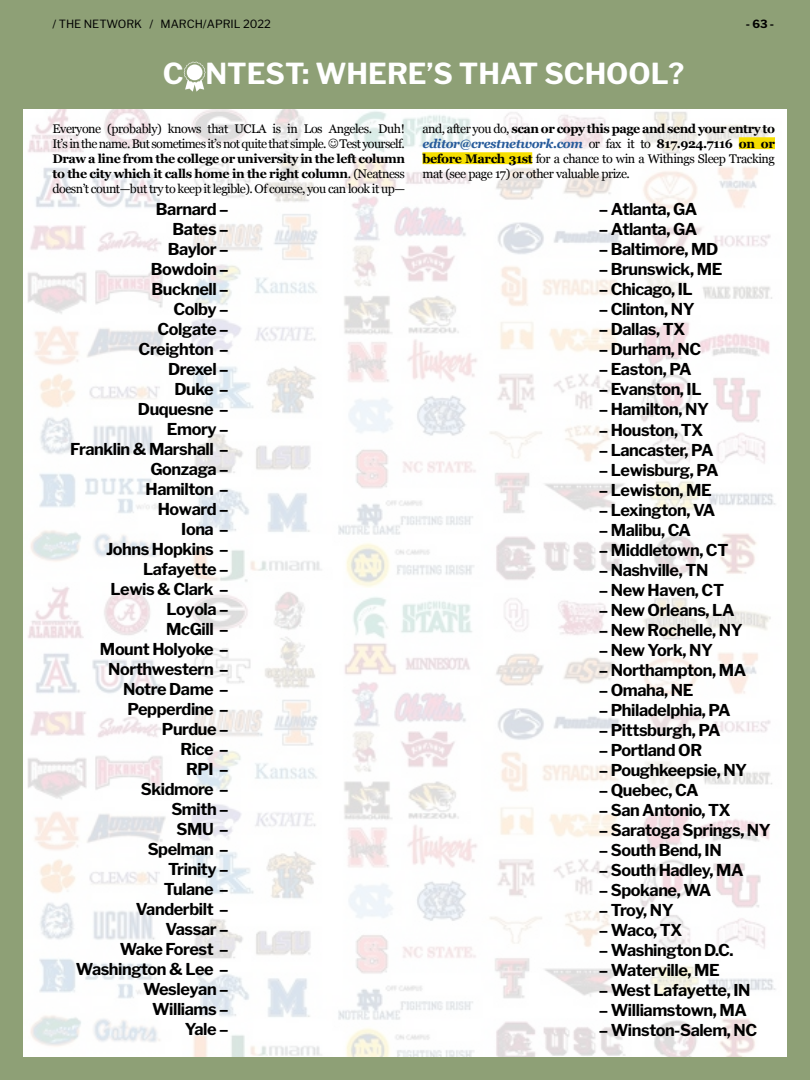
<style>
.page{position:relative;width:810px;height:1080px;background:#fff}
.page>*{position:absolute;margin:0;border:0;box-sizing:border-box;transform-origin:0 0}
.t1{font:700 28.75px "Libre Franklin";color:#fff}
.t2{font:700 16.25px/20px "Libre Franklin";letter-spacing:-.025em;color:#000;text-align:right}
.t3{font:12.5px/15px "Georgia";letter-spacing:-.035em;color:#000}
.t4{font:700 12.5px/15px "Georgia";letter-spacing:-.035em;color:#000;text-align:justify}
.t5{font:11.25px "Libre Franklin";color:#000}
.t6{font:700 11.25px "Libre Franklin";color:#000}
.s1{font-weight:700}
.s2{font-weight:700;font-style:italic;color:#275b9b}
.s3{font-weight:400}
</style>
<div class="page">
<img style="left:22px;top:108px;width:766px;height:474px">
<img style="left:22px;top:582px;width:766px;height:476px">
<div style="left:0;top:0;width:810px;height:108px;background:#8ea076"></div>
<div style="left:0;top:85px;width:22px;height:995px;background:#8ea076"></div>
<div style="left:11px;top:1058px;width:799px;height:22px;background:#8ea076"></div>
<div style="left:788px;top:85px;width:22px;height:995px;background:#8ea076"></div>
<svg style="left:184px;top:62px;width:21px;height:30px"></svg>
<div style="left:187px;top:65px;width:16px;height:15px;background:#fff;border-radius:50%"></div>
<div style="left:739px;top:137px;width:36px;height:12px;background:#f6df00"></div>
<div style="left:422px;top:152px;width:110px;height:12px;background:#f6df00"></div>
<svg style="left:329px;top:139px;width:9px;height:9px"></svg>
<p class="t5" style="left:52px;top:18px;width:220px">/ THE NETWORK / MARCH/APRIL 2022</p>
<p class="t6" style="left:746px;top:18px;width:30px">- 63 -</p>
<h1 class="t1" style="left:163px;top:56px;width:523px">C NTEST: WHERE’S THAT SCHOOL?</h1>
<p class="t3" style="left:422px;top:121px;width:354px;text-align:justify">and, after you do, <span class="s1">scan or copy this page and send your entry to </span><span class="s2">editor@crestnetwork.com</span> or fax it to <span class="s1">817.924.7116 on or before March 31st</span> for a chance to win a Withings Sleep Tracking mat (see page 17) or other valuable prize.</p>
<p class="t2" style="left:70px;top:199px;width:160px">Barnard –<br>Bates –<br>Baylor –<br>Bowdoin –<br>Bucknell –<br>Colby –<br>Colgate –<br>Creighton –<br>Drexel –<br>Duke –<br>Duquesne –<br>Emory –<br>Franklin &amp; Marshall –<br>Gonzaga –<br>Hamilton –<br>Howard –<br>Iona –<br>Johns Hopkins –<br>Lafayette –<br>Lewis &amp; Clark –<br>Loyola –<br>McGill –<br>Mount Holyoke –<br>Northwestern –<br>Notre Dame –<br>Pepperdine –<br>Purdue –<br>Rice –<br>RPI –<br>Skidmore –<br>Smith –<br>SMU –<br>Spelman –<br>Trinity –<br>Tulane –<br>Vanderbilt –<br>Vassar –<br>Wake Forest –<br>Washington &amp; Lee –<br>Wesleyan –<br>Williams –<br>Yale –</p>
<p class="t2" style="left:599px;top:200px;width:100px">– Atlanta, GA</p>
<p class="t3" style="left:52px;top:121px;width:354px">Everyone (probably) knows that UCLA is in Los Angeles. Duh!<br>It’s in the name. But sometimes it’s not quite that simple. Test yourself.</p>
<p class="t4" style="left:52px;top:151px;width:354px">Draw a line from the college or university in the left column to the city which it calls home in the right column<span class="s3">. (Neatness doesn’t count—but try to keep it legible). Of course, you can look it up—</span></p>
<p class="t2" style="left:599px;top:220px;width:100px">– Atlanta, GA</p>
<p class="t2" style="left:599px;top:240px;width:121px">– Baltimore, MD</p>
<p class="t2" style="left:599px;top:260px;width:125px">– Brunswick, ME</p>
<p class="t2" style="left:599px;top:280px;width:95px">– Chicago, IL</p>
<p class="t2" style="left:599px;top:300px;width:97px">– Clinton, NY</p>
<p class="t2" style="left:599px;top:320px;width:88px">– Dallas, TX</p>
<p class="t2" style="left:599px;top:340px;width:104px">– Durham, NC</p>
<p class="t2" style="left:599px;top:360px;width:95px">– Easton, PA</p>
<p class="t2" style="left:599px;top:380px;width:104px">– Evanston, IL</p>
<p class="t2" style="left:599px;top:400px;width:112px">– Hamilton, NY</p>
<p class="t2" style="left:599px;top:420px;width:106px">– Houston, TX</p>
<p class="t2" style="left:599px;top:440px;width:116px">– Lancaster, PA</p>
<p class="t2" style="left:599px;top:460px;width:121px">– Lewisburg, PA</p>
<p class="t2" style="left:599px;top:480px;width:115px">– Lewiston, ME</p>
<p class="t2" style="left:599px;top:500px;width:118px">– Lexington, VA</p>
<p class="t2" style="left:599px;top:520px;width:94px">– Malibu, CA</p>
<p class="t2" style="left:599px;top:540px;width:131px">– Middletown, CT</p>
<p class="t2" style="left:599px;top:560px;width:111px">– Nashville, TN</p>
<p class="t2" style="left:599px;top:580px;width:127px">– New Haven, CT</p>
<p class="t2" style="left:599px;top:600px;width:137px">– New Orleans, LA</p>
<p class="t2" style="left:599px;top:620px;width:145px">– New Rochelle, NY</p>
<p class="t2" style="left:599px;top:640px;width:116px">– New York, NY</p>
<p class="t2" style="left:599px;top:660px;width:149px">– Northampton, MA</p>
<p class="t2" style="left:599px;top:680px;width:96px">– Omaha, NE</p>
<p class="t2" style="left:599px;top:700px;width:134px">– Philadelphia, PA</p>
<p class="t2" style="left:599px;top:720px;width:123px">– Pittsburgh, PA</p>
<p class="t2" style="left:599px;top:740px;width:105px">– Portland OR</p>
<p class="t2" style="left:599px;top:760px;width:150px">– Poughkeepsie, NY</p>
<p class="t2" style="left:599px;top:780px;width:101px">– Quebec, CA</p>
<p class="t2" style="left:599px;top:800px;width:133px">– San Antonio, TX</p>
<p class="t2" style="left:599px;top:820px;width:174px">– Saratoga Springs, NY</p>
<p class="t2" style="left:599px;top:840px;width:124px">– South Bend, IN</p>
<p class="t2" style="left:599px;top:860px;width:146px">– South Hadley, MA</p>
<p class="t2" style="left:599px;top:880px;width:114px">– Spokane, WA</p>
<p class="t2" style="left:599px;top:900px;width:76px">– Troy, NY</p>
<p class="t2" style="left:599px;top:920px;width:85px">– Waco, TX</p>
<p class="t2" style="left:599px;top:940px;width:136px">– Washington D.C.</p>
<p class="t2" style="left:599px;top:960px;width:123px">– Waterville, ME</p>
<p class="t2" style="left:599px;top:980px;width:153px">– West Lafayette, IN</p>
<p class="t2" style="left:599px;top:1000px;width:150px">– Williamstown, MA</p>
<p class="t2" style="left:599px;top:1020px;width:160px">– Winston-Salem, NC</p>
</div>
